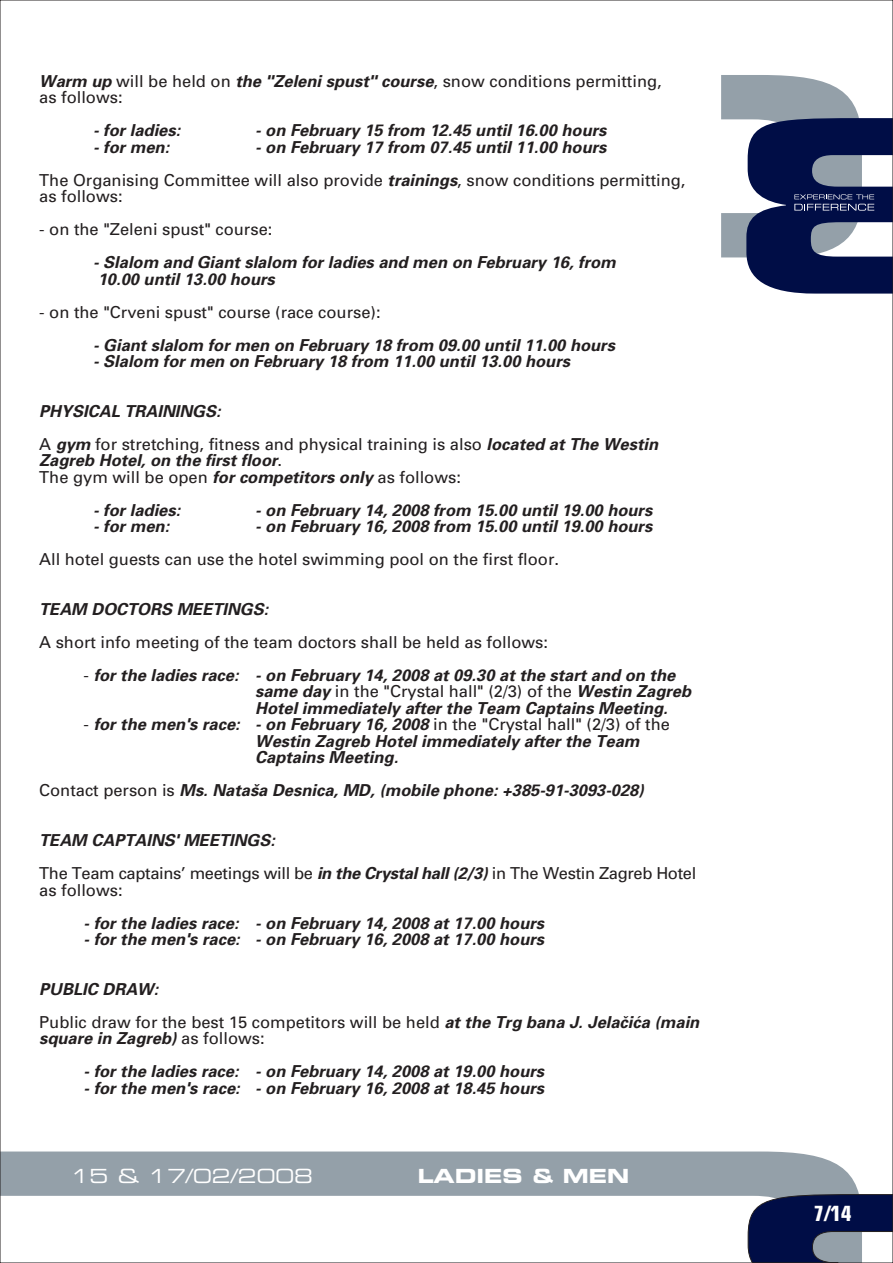
<style>
.page{position:relative;width:893px;height:1263px;background:#fff}
.page>*{position:absolute;margin:0;border:0;box-sizing:border-box;transform-origin:0 0}
.t1{font:700 condensed 21px "Eurostile";color:#fff}
.t2{font:19.5px "Eurostile Roman Extended Two";color:#fff}
.t3{font:19.5px "Eurostile Bold Extended Two";color:#fff}
.t4{font:italic 700 16.5px/16.5px "Univers";color:#231f20}
.t5{font:16.5px/33px "Univers";color:#231f20}
.t6{font:16.5px/33px "Univers";letter-spacing:-.02em;color:#231f20}
.s1{font-weight:700;font-style:italic}
.s2{font-weight:400;font-style:normal}
</style>
<div class="page">
<div style="left:2px;top:1151px;width:857px;height:45px;background:#94a0a9"></div>
<svg style="left:747px;top:1194px;width:144px;height:67px"></svg>
<svg style="left:721px;top:75px;width:170px;height:219px"></svg>
<p class="t5" style="left:39px;top:73px;width:624px;line-height:16.5px"><span class="s1">Warm up</span> will be held on <span class="s1">the "Zeleni spust" course</span>, snow conditions permitting, as follows:</p>
<p class="t4" style="left:93px;top:122px;width:89px">- for ladies:</p>
<p class="t4" style="left:255px;top:122px;width:353px">- on February 15 from 12.45 until 16.00 hours</p>
<p class="t4" style="left:93px;top:139px;width:78px">- for men:</p>
<p class="t5" style="left:39px;top:131px;width:648px;text-indent:216px"><span class="s1">- on February 17 from 07.45 until 11.00 hours<br></span>The Organising Committee will also provide <span class="s1">trainings</span>, snow conditions permitting,</p>
<p class="t5" style="left:39px;top:180px;width:85px">as follows:</p>
<p class="t5" style="left:39px;top:213px;width:235px">- on the "Zeleni spust" course:</p>
<p class="t4" style="left:93px;top:254px;width:524px">- Slalom and Giant slalom for ladies and men on February 16, from<br>10.00 until 13.00 hours</p>
<p class="t5" style="left:39px;top:296px;width:343px">- on the "Crveni spust" course (race course):</p>
<p class="t4" style="left:93px;top:337px;width:523px">- Giant slalom for men on February 18 from 09.00 until 11.00 hours</p>
<p class="t4" style="left:93px;top:353px;width:478px">- Slalom for men on February 18 from 11.00 until 13.00 hours</p>
<p class="t5" style="left:39px;top:395px;width:620px"><span class="s1">PHYSICAL TRAININGS:<br></span>A <span class="s1">gym</span> for stretching, fitness and physical training is also <span class="s1">located at The Westin</span></p>
<p class="t4" style="left:39px;top:452px;width:423px">Zagreb Hotel, on the first floor<span class="s2">.<br>The gym will be open</span> for competitors only <span class="s2">as follows:</span></p>
<p class="t4" style="left:93px;top:502px;width:89px">- for ladies:</p>
<p class="t4" style="left:255px;top:502px;width:399px">- on February 14, 2008 from 15.00 until 19.00 hours</p>
<p class="t4" style="left:93px;top:518px;width:78px">- for men:</p>
<p class="t4" style="left:255px;top:518px;width:399px">- on February 16, 2008 from 15.00 until 19.00 hours</p>
<p class="t5" style="left:39px;top:543px;width:521px">All hotel guests can use the hotel swimming pool on the first floor.</p>
<p class="t4" style="left:39px;top:601px;width:231px">TEAM DOCTORS MEETINGS:</p>
<p class="t5" style="left:39px;top:626px;width:510px">A short info meeting of the team doctors shall be held as follows:</p>
<p class="t4" style="left:255px;top:667px;width:437px;text-indent:-172px"><span class="s2">-</span> for the ladies race: - on February 14, 2008 at 09.30 at the start and on the same day <span class="s2">in the "Crystal hall" (2/3) of the</span> Westin Zagreb<br>Hotel immediately after the Team Captains Meeting.</p>
<p class="t4" style="left:255px;top:716px;width:416px;text-indent:-172px"><span class="s2">-</span> for the men's race: - on February 16, 2008 <span class="s2">in the "Crystal hall" (2/3) of the<br></span>Westin Zagreb Hotel immediately after the Team<br>Captains Meeting.</p>
<p class="t4" style="left:39px;top:782px;width:606px"><span class="s2">Contact person is</span> Ms. Nataša Desnica, MD, (mobile phone: +385-91-3093-028)</p>
<p class="t6" style="left:39px;top:824px;width:659px"><span class="s1">TEAM CAPTAINS' MEETINGS:<br></span>The Team captains’ meetings will be <span class="s1">in the Crystal hall (2/3)</span> in The Westin Zagreb Hotel</p>
<p class="t5" style="left:39px;top:873px;width:85px">as follows:</p>
<p class="t4" style="left:84px;top:914px;width:462px">- for the ladies race: - on February 14, 2008 at 17.00 hours</p>
<p class="t4" style="left:84px;top:931px;width:462px">- for the men's race: - on February 16, 2008 at 17.00 hours</p>
<p class="t5" style="left:39px;top:972px;width:662px"><span class="s1">PUBLIC DRAW:<br></span>Public draw for the best 15 competitors will be held <span class="s1">at the Trg bana J. JelaËiÊa (main</span></p>
<p class="t4" style="left:39px;top:1030px;width:227px">square in Zagreb) <span class="s2">as follows:</span></p>
<p class="t4" style="left:84px;top:1063px;width:462px">- for the ladies race: - on February 14, 2008 at 19.00 hours</p>
<p class="t4" style="left:84px;top:1079px;width:462px">- for the men's race: - on February 16, 2008 at 18.45 hours</p>
<p class="t2" style="left:71px;top:1163px;width:244px">15 &amp; 17/02/2008</p>
<p class="t3" style="left:418px;top:1162px;width:213px">LADIES &amp; MEN</p>
<p class="t1" style="left:814px;top:1200px;width:39px">7/14</p>
</div>
